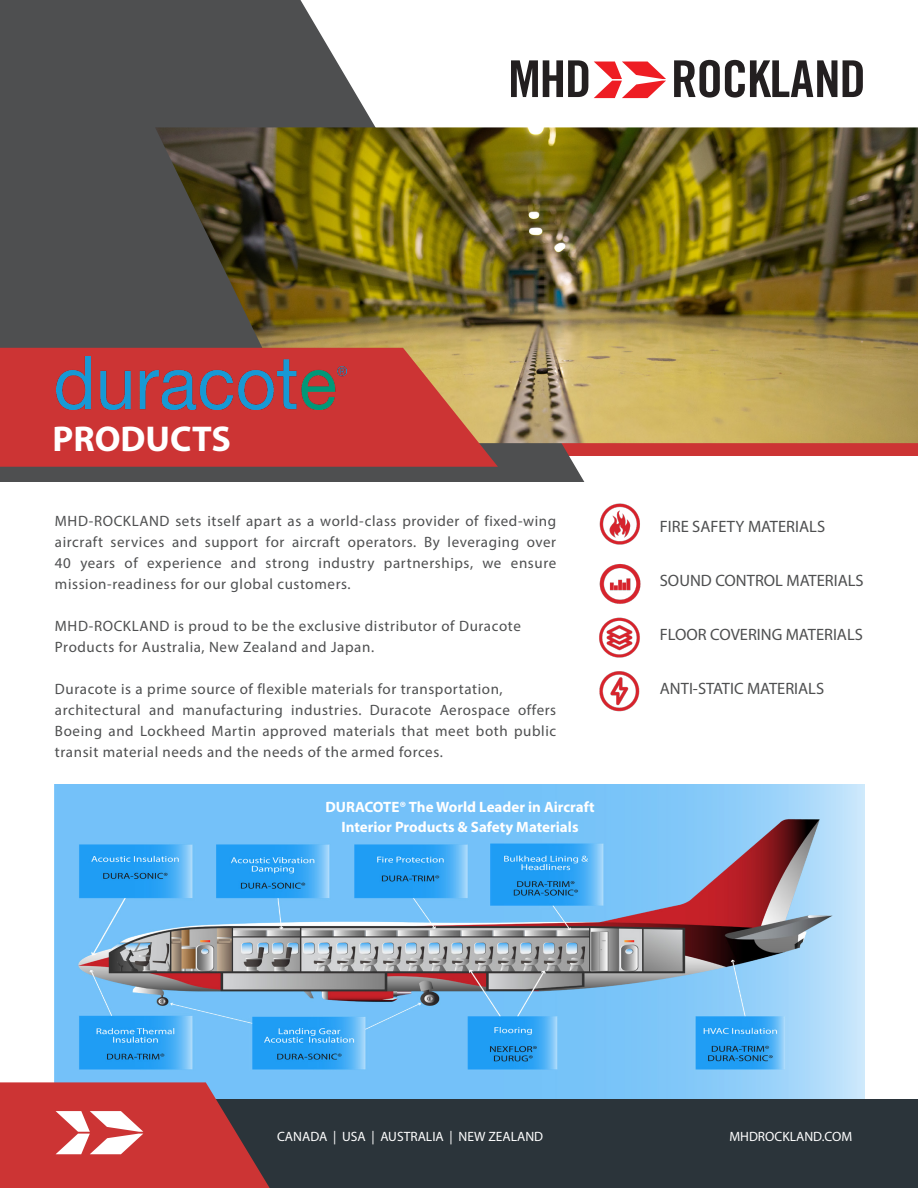
<style>
.page{position:relative;width:918px;height:1188px;background:#fff}
.page>*{position:absolute;margin:0;border:0;box-sizing:border-box;transform-origin:0 0}
.t1{font:700 36px "Myriad Pro";color:#fff}
.t2{font:16.5px "Myriad Pro";color:#4e4f50}
.t3{font:15px/21px "Myriad Pro";letter-spacing:.04em;color:#4e4f50;text-align:justify}
.t4{font:700 15px "Myriad Pro";color:#fff}
.t5{font:13.5px "Myriad Pro";color:#fff}
</style>
<div class="page">
<svg style="left:611px;top:62px;width:55px;height:36px"></svg>
<svg style="left:674px;top:60px;width:163px;height:38px"></svg>
<svg style="left:843px;top:60px;width:20px;height:37px"></svg>
<img style="left:599px;top:503px;width:41px;height:42px">
<img style="left:599px;top:617px;width:41px;height:41px">
<img style="left:599px;top:671px;width:41px;height:41px">
<img style="left:599px;top:564px;width:42px;height:40px">
<img style="left:54px;top:784px;width:810px;height:315px">
<div style="left:532px;top:287px;width:386px;height:169px;background:#cc3434"></div>
<svg style="left:0;top:0;width:611px;height:482px;fill:#4e4f50"></svg>
<img style="left:155px;top:127px;width:763px;height:316px">
<svg style="left:0;top:348px;width:498px;height:119px;background:#cb443b"></svg>
<img style="left:57px;top:357px;width:290px;height:52px">
<div style="left:151px;top:1099px;width:767px;height:89px;background:#2b343a"></div>
<svg style="left:0;top:1081px;width:270px;height:107px;background:#be484b"></svg>
<p class="t1" style="left:53px;top:415px;width:180px">PRODUCTS</p>
<p class="t3" style="left:55px;top:511px;width:503px">MHD-ROCKLAND sets itself apart as a world-class provider of fixed-wing aircraft services and support for aircraft operators. By leveraging over 40 years of experience and strong industry partnerships, we ensure mission-readiness for our global customers.</p>
<p class="t3" style="left:55px;top:616px;width:467px">MHD-ROCKLAND is proud to be the exclusive distributor of Duracote</p>
<p class="t3" style="left:55px;top:637px;width:321px">Products for Australia, New Zealand and Japan.</p>
<p class="t3" style="left:55px;top:679px;width:449px">Duracote is a prime source of flexible materials for transportation,</p>
<p class="t3" style="left:55px;top:700px;width:503px">architectural and manufacturing industries. Duracote Aerospace offers Boeing and Lockheed Martin approved materials that meet both public transit material needs and the needs of the armed forces.</p>
<p class="t4" style="left:325px;top:798px;width:271px">DURACOTE® The World Leader in Aircraft</p>
<p class="t4" style="left:341px;top:817px;width:239px">Interior Products &amp; Safety Materials</p>
<p class="t2" style="left:660px;top:517px;width:167px">FIRE SAFETY MATERIALS</p>
<p class="t2" style="left:660px;top:571px;width:205px">SOUND CONTROL MATERIALS</p>
<p class="t2" style="left:660px;top:625px;width:205px">FLOOR COVERING MATERIALS</p>
<p class="t2" style="left:660px;top:679px;width:166px">ANTI-STATIC MATERIALS</p>
<p class="t5" style="left:277px;top:1128px;width:268px">CANADA | USA | AUSTRALIA | NEW ZEALAND</p>
<p class="t5" style="left:729px;top:1128px;width:124px">MHDROCKLAND.COM</p>
</div>
